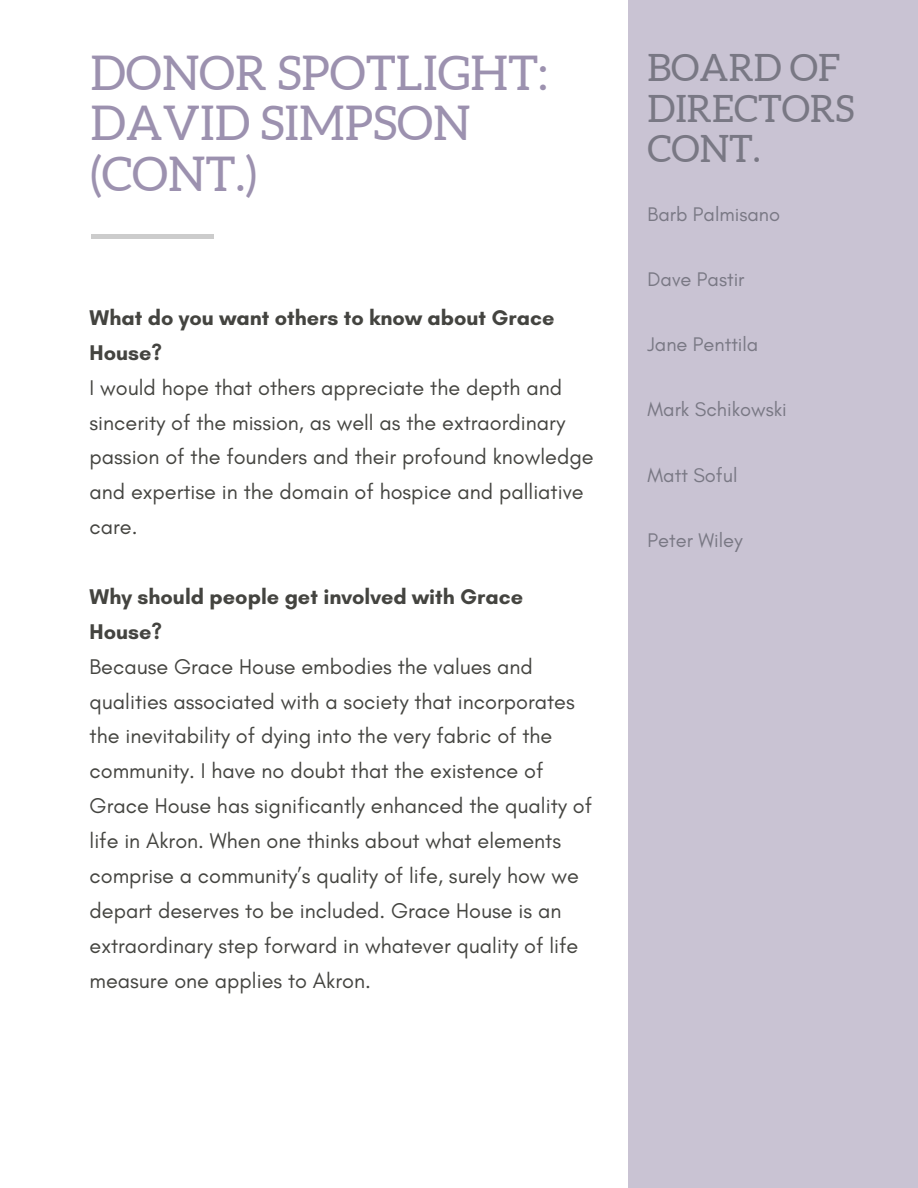
<style>
.page{position:relative;width:918px;height:1188px;background:#fff}
.page>*{position:absolute;margin:0;border:0;box-sizing:border-box;transform-origin:0 0}
.t1{font:47.85px/50.7px "Aleo";color:#9c91af}
.t2{font:37.65px/40.5px "Aleo";color:#797884}
.t3{font:21.6px/34.8px "Glacial Indifference";color:#444440}
.t4{font:700 21.6px/34.8px "Glacial Indifference";color:#444440}
.t5{font:20.1px "Glacial Indifference";color:#797884}
</style>
<div class="page">
<div style="left:629px;top:0;width:289px;height:1188px;background:#c9c3d3"></div>
<div style="left:92px;top:234px;width:122px;height:5px;background:#ccc"></div>
<h1 class="t1" style="left:90px;top:47px;width:459px">DONOR SPOTLIGHT:<br>DAVID SIMPSON (CONT.)</h1>
<p class="t4" style="left:90px;top:300px;width:466px">What do you want others to know about Grace<br>House?</p>
<p class="t3" style="left:90px;top:370px;width:506px">I would hope that others appreciate the depth and sincerity of the mission, as well as the extraordinary passion of the founders and their profound knowledge and expertise in the domain of hospice and palliative care.</p>
<p class="t4" style="left:90px;top:579px;width:435px">Why should people get involved with Grace<br>House?</p>
<p class="t3" style="left:90px;top:649px;width:504px">Because Grace House embodies the values and qualities associated with a society that incorporates the inevitability of dying into the very fabric of the community. I have no doubt that the existence of Grace House has significantly enhanced the quality of life in Akron. When one thinks about what elements comprise a community’s quality of life, surely how we depart deserves to be included. Grace House is an extraordinary step forward in whatever quality of life measure one applies to Akron.</p>
<h2 class="t2" style="left:648px;top:47px;width:208px">BOARD OF<br>DIRECTORS<br>CONT.</h2>
<p class="t5" style="left:648px;top:202px;width:134px">Barb Palmisano</p>
<p class="t5" style="left:648px;top:267px;width:99px">Dave Pastir</p>
<p class="t5" style="left:648px;top:332px;width:112px">Jane Penttila</p>
<p class="t5" style="left:648px;top:397px;width:141px">Mark Schikowski</p>
<p class="t5" style="left:648px;top:463px;width:91px">Matt Soful</p>
<p class="t5" style="left:648px;top:528px;width:97px">Peter Wiley</p>
</div>
